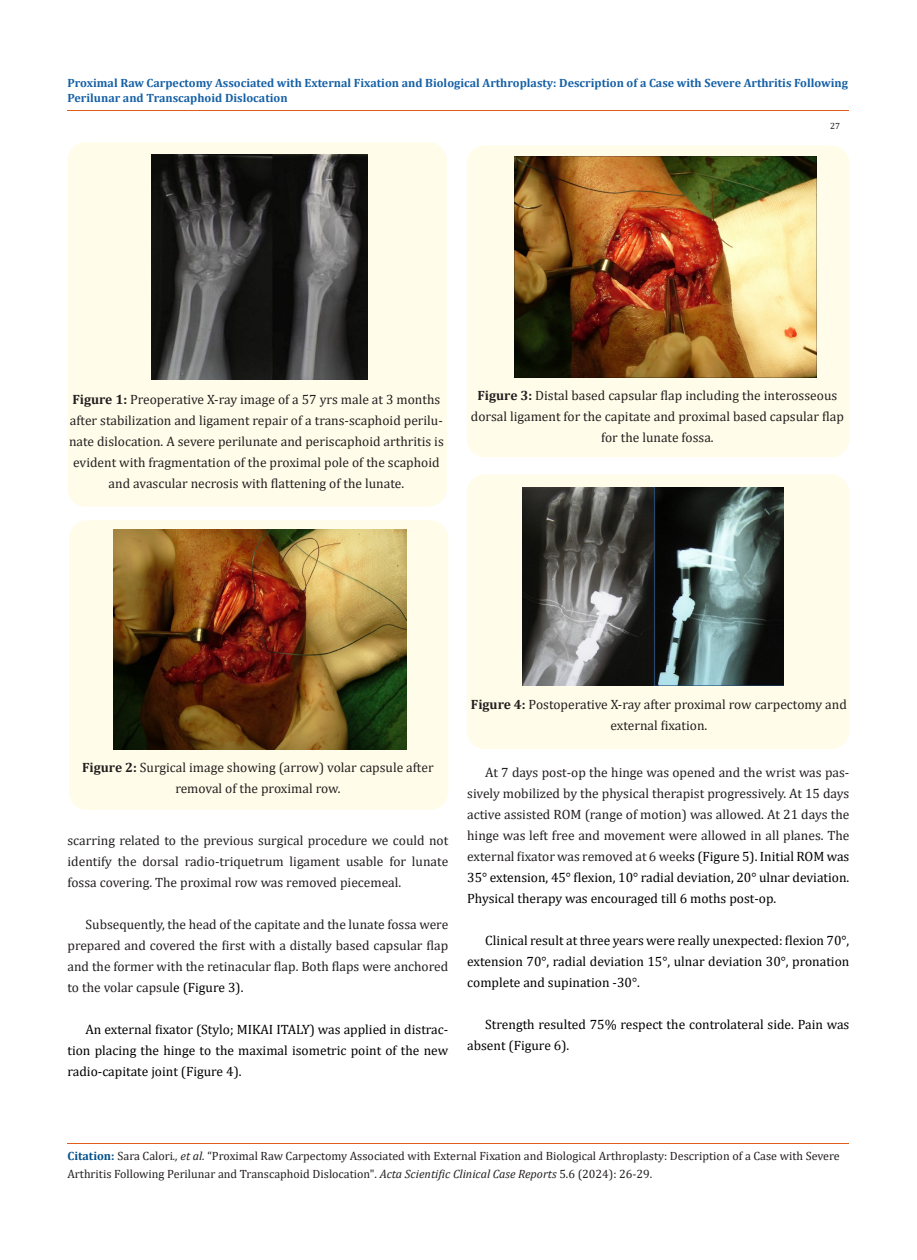
<style>
.page{position:relative;width:917px;height:1260px;background:#fff}
.page>*{position:absolute;margin:0;border:0;box-sizing:border-box;transform-origin:0 0}
.t1{font:13.5px/21px "Cambria";color:#231f20;text-align:center}
.t2{font:13.5px/21px "Cambria";color:#000;text-align:justify}
.t3{font:12px/18px "Cambria";color:#231f20}
.t4{font:700 12px/15px "Cambria";color:#1560a6}
.t5{font:9px "Cambria";color:#231f20}
.s1{font-weight:700}
.s2{color:#000}
.s3{font-weight:700;color:#035089}
.s4{font-style:italic}
</style>
<div class="page">
<hr style="left:67px;top:110px;width:782px;height:1px;background:#e05d1a">
<div style="left:67px;top:142px;width:380px;height:365px;background:#fffde9;border-radius:18px"></div>
<img style="left:151px;top:155px;width:216px;height:224px">
<div style="left:69px;top:520px;width:379px;height:290px;background:#fffde9;border-radius:18px"></div>
<img style="left:113px;top:529px;width:294px;height:220px">
<div style="left:467px;top:146px;width:382px;height:311px;background:#fffde9;border-radius:18px"></div>
<img style="left:515px;top:157px;width:301px;height:221px">
<div style="left:467px;top:474px;width:382px;height:275px;background:#fffde9;border-radius:18px"></div>
<img style="left:522px;top:487px;width:261px;height:198px">
<hr style="left:67px;top:1144px;width:782px;height:1px;background:#e05d1a">
<p class="t4" style="left:67px;top:75px;width:782px">Proximal Raw Carpectomy Associated with External Fixation and Biological Arthroplasty: Description of a Case with Severe Arthritis Following<br>Perilunar and Transcaphoid Dislocation</p>
<p class="t5" style="left:830px;top:120px;width:11px">27</p>
<p class="t1" style="left:69px;top:389px;width:376px"><span class="s1">Figure 1:</span> Preoperative X-ray image of a 57 yrs male at 3 months after stabilization and ligament repair of a trans-scaphoid perilu&shy;nate dislocation. A severe perilunate and periscaphoid arthritis is evident with fragmentation of the proximal pole of the scaphoid and avascular necrosis with flattening of the lunate.</p>
<p class="t1" style="left:471px;top:385px;width:374px"><span class="s1">Figure 3:</span> Distal based capsular flap including the interosseous dorsal ligament for the capitate and proximal based capsular flap for the lunate fossa.</p>
<p class="t1" style="left:82px;top:757px;width:353px"><span class="s1">Figure 2:</span> Surgical image showing (arrow) volar capsule after removal of the proximal row.</p>
<p class="t1" style="left:67px;top:829px;width:382px;text-align:justify">scarring related to the previous surgical procedure we could not identify the dorsal radio-triquetrum ligament usable for lunate fossa covering. The proximal row was removed piecemeal.</p>
<p class="t1" style="left:67px;top:913px;width:382px;text-align:justify;text-indent:18px">Subsequently, the head of the capitate and the lunate fossa were prepared and covered the first with a distally based capsular flap and the former with the retinacular flap. Both flaps were anchored to the volar capsul<span class="s2">e (Figure 3).</span></p>
<p class="t2" style="left:67px;top:1018px;width:382px;text-indent:18px">An external fixator (Stylo; MIKAI ITALY) was applied in distrac&shy;tion placing the hinge to the maximal isometric point of the new radio-capitate joint (Figure 4).</p>
<p class="t1" style="left:471px;top:694px;width:377px"><span class="s1">Figure 4:</span> Postoperative X-ray after proximal row carpectomy and external fixation.</p>
<p class="t1" style="left:467px;top:762px;width:384px;text-align:justify;text-indent:18px">At 7 days post-op the hinge was opened and the wrist was pas&shy;sively mobilized by the physical therapist progressively. At 15 days active assisted ROM (range of motion) was allowed. At 21 days the hinge was left free and movement were allowed in all planes. The external fixator was removed at 6 week<span class="s2">s (Figure 5). Initial ROM was 35° extension, 45° flexion, 10° radial deviation, 20° ulnar deviation.<br>Physical therapy was encouraged till 6 moths post-op.</span></p>
<p class="t2" style="left:467px;top:930px;width:384px;text-indent:18px">Clinical result at three years were really unexpected: flexion 70°, extension 70°, radial deviation 15°, ulnar deviation 30°, pronation complete and supination -30°.</p>
<p class="t2" style="left:467px;top:1014px;width:384px;text-indent:18px">Strength resulted 75% respect the controlateral side. Pain was absent (Figure 6).</p>
<p class="t3" style="left:67px;top:1147px;width:773px"><span class="s3">Citation:</span> Sara Calori<span class="s4">., et al.</span> “Proximal Raw Carpectomy Associated with External Fixation and Biological Arthroplasty: Description of a Case with Severe<br>Arthritis Following Perilunar and Transcaphoid Dislocation". <span class="s4">Acta Scientific Clinical Case Reports</span> 5.6 (2024): 26-29.</p>
</div>
